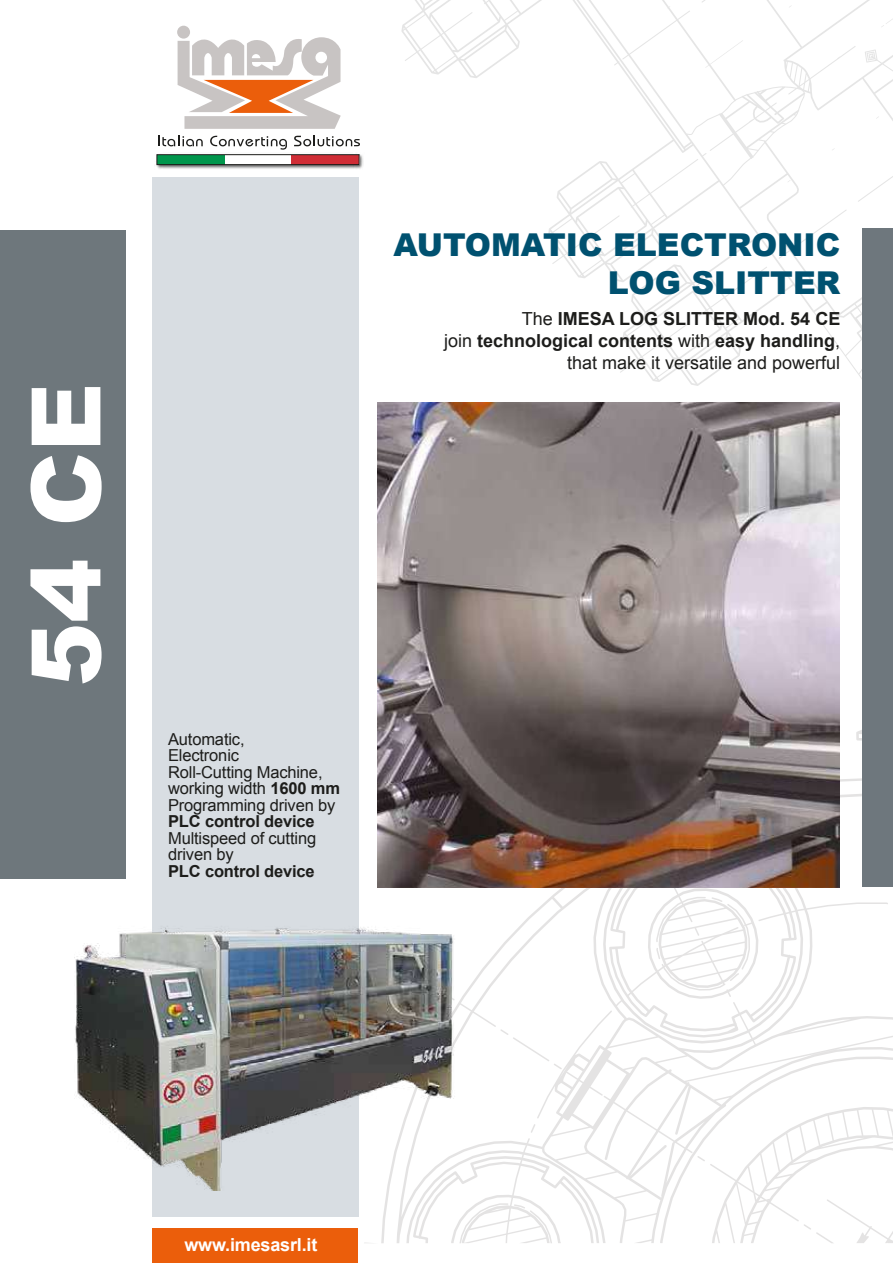
<style>
.page{position:relative;width:893px;height:1263px;background:#fff}
.page>*{position:absolute;margin:0;border:0;box-sizing:border-box;transform-origin:0 0}
.t1{font:900 96px "Arial";color:#fff}
.t2{font:900 31.5px/37.8px "Arial";color:#005170;text-align:right}
.t3{font:700 18px/21.6px "Arial";color:#1d1d1b;text-align:right}
.t4{font:700 18px "Arial";letter-spacing:-.01em;color:#fff}
.t5{font:16.5px/16.5px "Arial";letter-spacing:-.01em;color:#1d1d1b}
.t6{font:700 16.5px "Arial";letter-spacing:-.01em;color:#1d1d1b}
.s1{font-weight:400}
.s2{font-weight:700}
</style>
<div class="page">
<div style="left:177px;top:26px;width:13px;height:13px;background:#c8c4c3;border-radius:50%"></div>
<svg style="left:177px;top:30px;width:150px;height:99px"></svg>
<svg style="left:158px;top:136px;width:45px;height:10px"></svg>
<svg style="left:210px;top:136px;width:77px;height:14px"></svg>
<svg style="left:294px;top:136px;width:33px;height:10px"></svg>
<img style="left:156px;top:165px;width:171px;height:4px">
<div style="left:157px;top:155px;width:67px;height:10px;background:#00964c"></div>
<div style="left:291px;top:155px;width:68px;height:10px;background:#d02d36"></div>
<div style="left:156px;top:154px;width:203px;height:11px;border:1px solid #1d1d1b"></div>
<svg style="left:327px;top:0;width:565px;height:408px"></svg>
<div style="left:152px;top:177px;width:207px;height:1040px;background:#d8dde2"></div>
<div style="left:152px;top:1228px;width:205px;height:35px;background:#eb5e0b"></div>
<div style="left:0;top:230px;width:126px;height:649px;background:#6e777c"></div>
<svg style="left:381px;top:719px;width:511px;height:524px"></svg>
<svg style="left:803px;top:1224px;width:31px;height:19px"></svg>
<svg style="left:514px;top:1204px;width:38px;height:39px"></svg>
<svg style="left:459px;top:1203px;width:49px;height:40px"></svg>
<img style="left:378px;top:403px;width:461px;height:484px">
<img style="left:75px;top:918px;width:389px;height:273px">
<div style="left:862px;top:228px;width:30px;height:659px;background:#6e777d"></div>
<h1 class="t1" style="left:-4px;top:687px;width:306px;rotate:-90deg">54 CE</h1>
<h2 class="t2" style="left:393px;top:225px;width:448px">AUTOMATIC ELECTRONIC<br>LOG SLITTER</h2>
<p class="t3" style="left:444px;top:309px;width:398px"><span class="s1">The</span> IMESA LOG SLITTER Mod. 54 CE<br><span class="s1">join</span> technological contents <span class="s1">with</span> easy handling<span class="s1">, that make it versatile and powerful</span></p>
<p class="t5" style="left:168px;top:731px;width:173px">Automatic,<br>Electronic<br>Roll-Cutting Machine, working width <span class="s2">1600 mm<br></span>Programming driven by</p>
<p class="t6" style="left:168px;top:811px;width:148px">PLC control device</p>
<p class="t5" style="left:168px;top:830px;width:150px">Multispeed of cutting driven by</p>
<p class="t6" style="left:168px;top:860px;width:148px">PLC control device</p>
<p class="t4" style="left:184px;top:1233px;width:134px">www.imesasrl.it</p>
</div>
